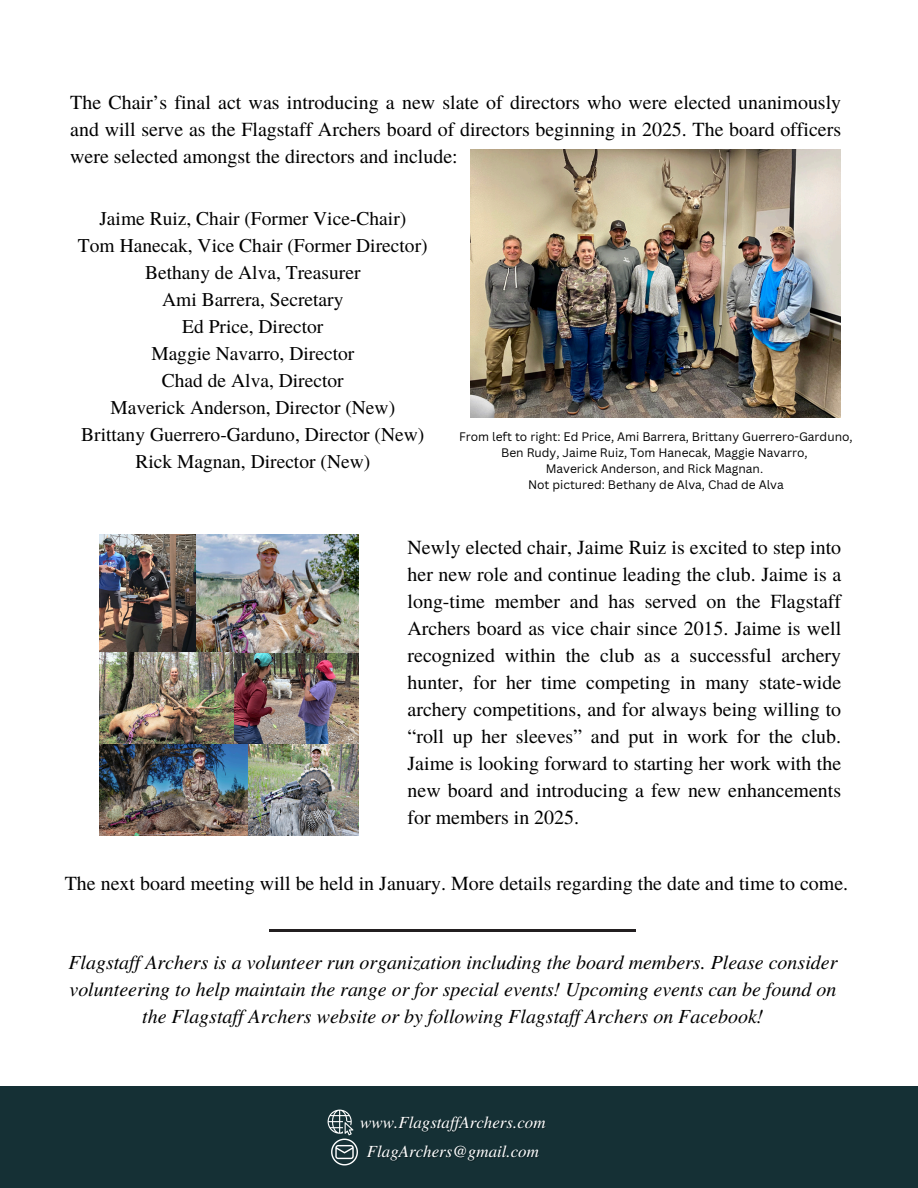
<style>
.page{position:relative;width:918px;height:1188px;background:#fff}
.page>*{position:absolute;margin:0;border:0;box-sizing:border-box;transform-origin:0 0}
.t1{font:19.95px/27px "Te X Gyre Termes";color:#000;text-align:justify}
.t2{font:italic 19.95px/27px "Te X Gyre Termes";color:#000;text-align:center}
.t3{font:19.5px/27px "Te X Gyre Termes";color:#000;text-align:center}
.t4{font:italic 16.95px "Te X Gyre Termes";color:#fff}
.t5{font:12px/16px "Canva Sans";color:#000;text-align:center}
</style>
<div class="page">
<img style="left:471px;top:149px;width:370px;height:268px">
<div style="left:0;top:1086px;width:918px;height:102px;background:#153035"></div>
<img style="left:234px;top:653px;width:124px;height:91px">
<img style="left:99px;top:744px;width:259px;height:91px">
<img style="left:196px;top:535px;width:162px;height:118px">
<img style="left:99px;top:535px;width:97px;height:117px">
<img style="left:99px;top:652px;width:135px;height:95px">
<hr style="left:269px;top:929px;width:367px;height:2px;background:#231f20">
<svg style="left:328px;top:1110px;width:30px;height:55px"></svg>
<h1 class="t1" style="left:70px;top:88px;width:772px">The Chair’s final act was introducing a new slate of directors who were elected unanimously and will serve as the Flagstaff Archers board of directors beginning in 2025. The board officers were selected amongst the directors and include:</h1>
<p class="t3" style="left:78px;top:204px;width:351px">Jaime Ruiz, Chair (Former Vice-Chair)<br>Tom Hanecak, Vice Chair (Former Director)<br>Bethany de Alva, Treasurer<br>Ami Barrera, Secretary<br>Ed Price, Director<br>Maggie Navarro, Director<br>Chad de Alva, Director<br>Maverick Anderson, Director (New)<br>Brittany Guerrero-Garduno, Director (New)<br>Rick Magnan, Director (New)</p>
<p class="t5" style="left:459px;top:428px;width:395px">From left to right: Ed Price, Ami Barrera, Brittany Guerrero-Garduno,<br>Ben Rudy, Jaime Ruiz, Tom Hanecak, Maggie Navarro,</p>
<p class="t5" style="left:546px;top:460px;width:219px">Maverick Anderson, and Rick Magnan.</p>
<p class="t5" style="left:528px;top:476px;width:257px">Not pictured: Bethany de Alva, Chad de Alva</p>
<h1 class="t1" style="left:408px;top:533px;width:435px">Newly elected chair, Jaime Ruiz is excited to step into her new role and continue leading the club. Jaime is a long-time member and has served on the Flagstaff Archers board as vice chair since 2015. Jaime is well recognized within the club as a successful archery hunter, for her time competing in many state-wide archery competitions, and for always being willing to “roll up her sleeves” and put in work for the club.<br>Jaime is looking forward to starting her work with the new board and introducing a few new enhancements for members in 2025.</h1>
<p class="t1" style="left:65px;top:868px;width:785px">The next board meeting will be held in January. More details regarding the date and time to come.</p>
<p class="t2" style="left:68px;top:948px;width:771px">Flagstaf Archers is a volunteer run organization including the board members. Please consider volunteering to help maintain the range or for special events! Upcoming events can be found on the Flagstaf Archers website or by following Flagstaf Archers on Facebook!</p>
<p class="t4" style="left:360px;top:1110px;width:187px">www.Flagstaf Archers.com</p>
<p class="t4" style="left:367px;top:1139px;width:174px">FlagArchers@gmail.com</p>
</div>
